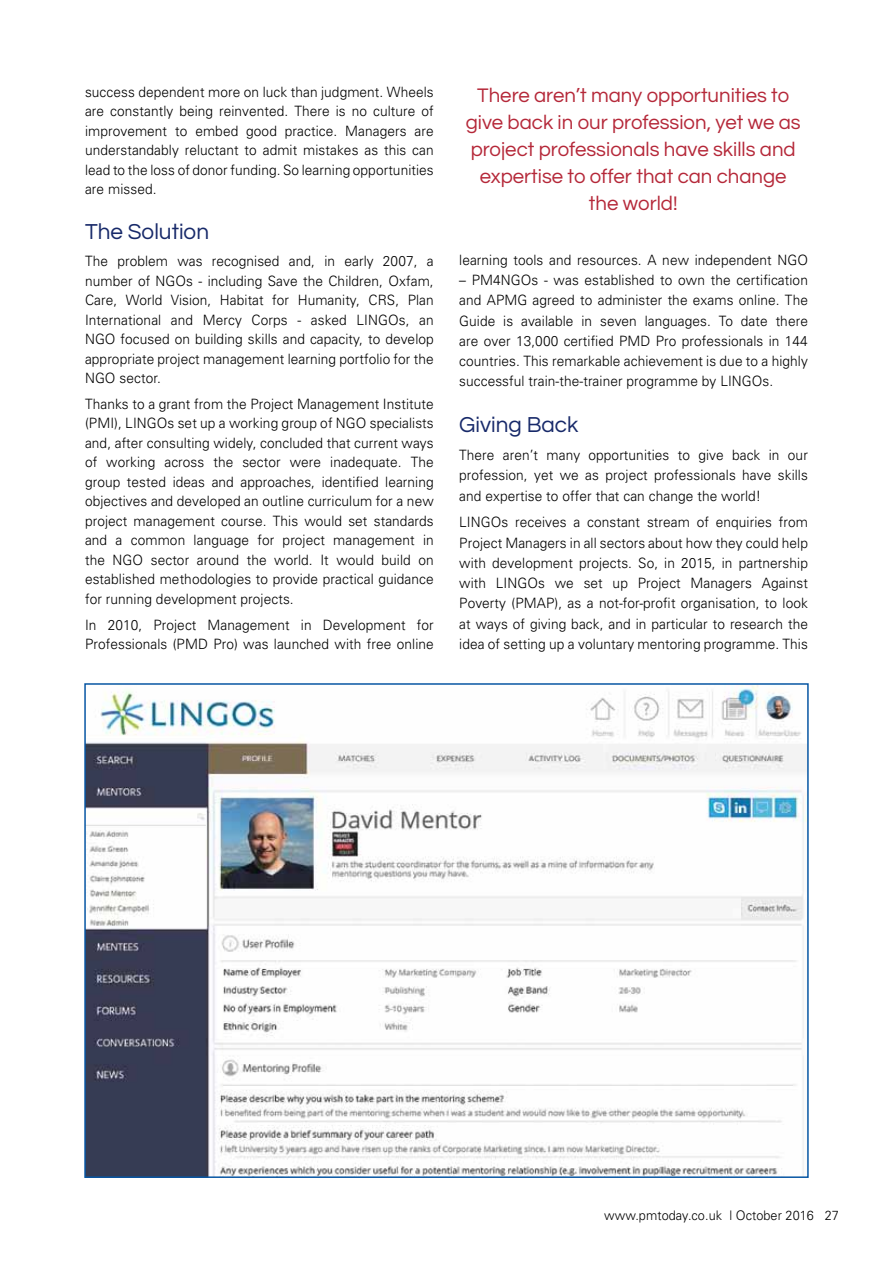
<style>
.page{position:relative;width:893px;height:1263px;background:#fff}
.page>*{position:absolute;margin:0;border:0;box-sizing:border-box;transform-origin:0 0}
.t1{font:22.5px "Questrial";color:#172969}
.t2{font:20.4px/27px "Questrial";color:#b52839;text-align:center}
.t3{font:300 14.25px/19.5px "Univers";letter-spacing:.005em;color:#000;text-align:justify;scale:.96 1}
.t4{font:300 13.2px "Univers";letter-spacing:.005em;color:#000;scale:.96 1}
</style>
<div class="page">
<img style="left:87px;top:686px;width:719px;height:489px">
<div style="left:84px;top:683px;width:725px;height:495px;border:2px solid #0756a3"></div>
<p class="t3" style="left:85px;top:81px;width:365px">success dependent more on luck than judgment. Wheels are constantly being reinvented. There is no culture of improvement to embed good practice. Managers are understandably reluctant to admit mistakes as this can lead to the loss of donor funding. So learning opportunities are missed.</p>
<h1 class="t1" style="left:85px;top:220px;width:126px">The Solution</h1>
<p class="t3" style="left:85px;top:251px;width:365px">The problem was recognised and, in early 2007, a number of NGOs - including Save the Children, Oxfam, Care, World Vision, Habitat for Humanity, CRS, Plan International and Mercy Corps - asked LINGOs, an NGO focused on building skills and capacity, to develop appropriate project management learning portfolio for the NGO sector.</p>
<p class="t3" style="left:85px;top:394px;width:365px">Thanks to a grant from the Project Management Institute (PMI), LINGOs set up a working group of NGO specialists and, after consulting widely, concluded that current ways of working across the sector were inadequate. The group tested ideas and approaches, identified learning objectives and developed an outline curriculum for a new project management course. This would set standards and a common language for project management in the NGO sector around the world. It would build on established methodologies to provide practical guidance for running development projects.</p>
<p class="t3" style="left:85px;top:615px;width:365px">In 2010, Project Management in Development for<br>Professionals (PMD Pro) was launched with free online</p>
<h2 class="t2" style="left:466px;top:82px;width:336px">There aren’t many opportunities to give back in our profession, yet we as project professionals have skills and expertise to offer that can change the world!</h2>
<p class="t3" style="left:459px;top:250px;width:365px">learning tools and resources. A new independent NGO</p>
<p class="t3" style="left:459px;top:269px;width:365px;line-height:20.2px">– PM4NGOs - was established to own the certification and APMG agreed to administer the exams online. The Guide is available in seven languages. To date there are over 13,000 certified PMD Pro professionals in 144 countries. This remarkable achievement is due to a highly successful train-the-trainer programme by LINGOs.</p>
<h1 class="t1" style="left:459px;top:414px;width:121px">Giving Back</h1>
<p class="t3" style="left:459px;top:444px;width:365px;line-height:20.2px">There aren’t many opportunities to give back in our profession, yet we as project professionals have skills and expertise to offer that can change the world!</p>
<p class="t3" style="left:459px;top:512px;width:365px;line-height:20.2px">LINGOs receives a constant stream of enquiries from Project Managers in all sectors about how they could help with development projects. So, in 2015, in partnership with LINGOs we set up Project Managers Against Poverty (PMAP), as a not-for-profit organisation, to look at ways of giving back, and in particular to research the idea of setting up a voluntary mentoring programme. This</p>
<p class="t4" style="left:604px;top:1207px;width:246px">www.pmtoday.co.uk | October 2016 27</p>
</div>
